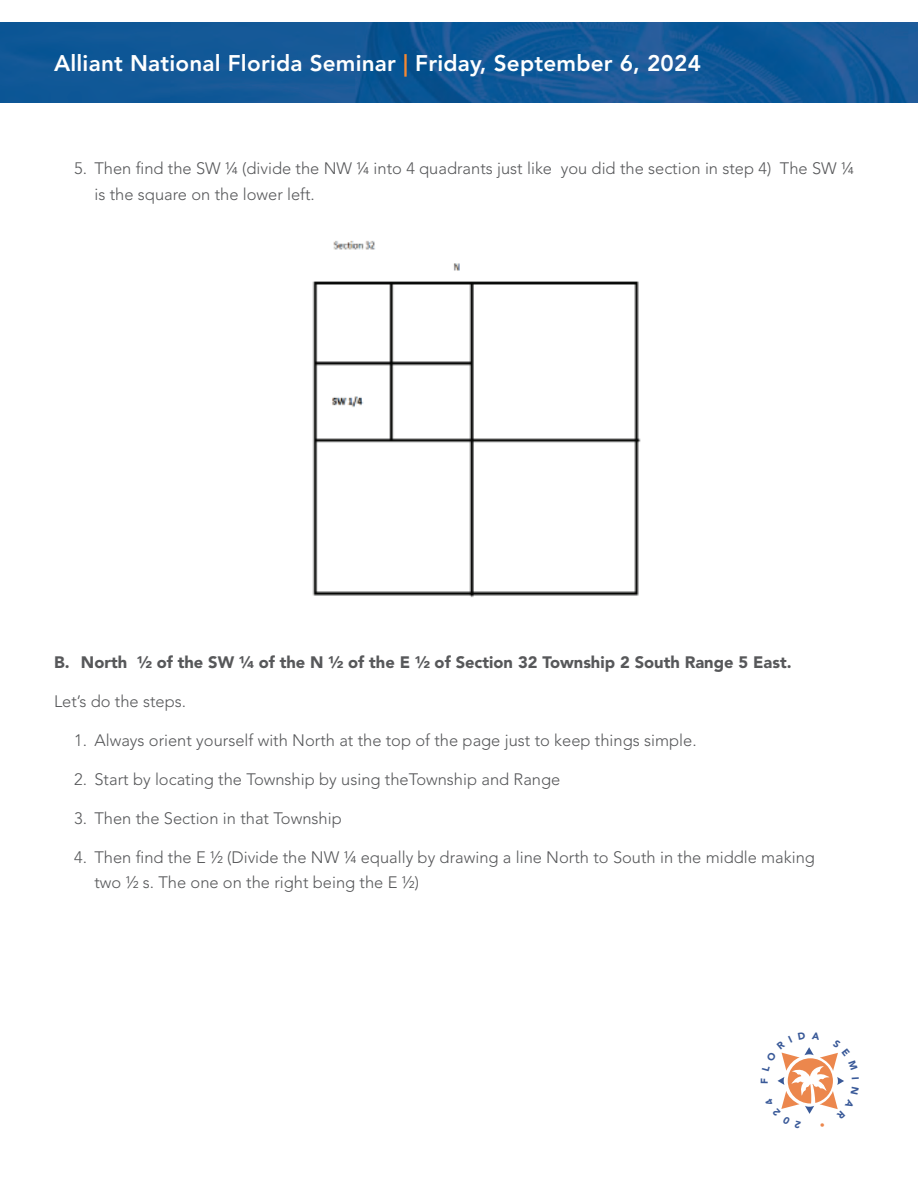
<style>
.page{position:relative;width:918px;height:1188px;background:#fff}
.page>*{position:absolute;margin:0;border:0;box-sizing:border-box;transform-origin:0 0}
.t1{font:800 22.5px "Avenir LT Std";letter-spacing:.01em;color:#fff}
.t2{font:300 16.5px/25.5px "Avenir LT Std";color:#57585a}
.t3{font:900 16.5px "Avenir LT Std";color:#57585a}
.s1{color:#f58932}
</style>
<div class="page">
<img style="left:0;top:23px;width:918px;height:80px">
<img style="left:312px;top:240px;width:329px;height:358px">
<svg style="left:777px;top:1047px;width:67px;height:67px"></svg>
<h1 class="t1" style="left:54px;top:50px;width:649px">Alliant National Florida Seminar <span class="s1">|</span> Friday, September 6, 2024</h1>
<p class="t2" style="left:94px;top:156px;width:761px;text-indent:-20px">5. Then find the SW ¼ (divide the NW ¼ into 4 quadrants just like you did the section in step 4) The SW ¼ is the square on the lower left.</p>
<p class="t3" style="left:54px;top:652px;width:739px">B. North ½ of the SW ¼ of the N ½ of the E ½ of Section 32 Township 2 South Range 5 East.</p>
<p class="t2" style="left:54px;top:689px;width:134px">Let’s do the steps.</p>
<p class="t2" style="left:74px;top:728px;width:624px">1. Always orient yourself with North at the top of the page just to keep things simple.</p>
<p class="t2" style="left:74px;top:767px;width:488px">2. Start by locating the Township by using theTownship and Range</p>
<p class="t2" style="left:74px;top:806px;width:269px">3. Then the Section in that Township</p>
<p class="t2" style="left:94px;top:845px;width:722px;text-indent:-20px">4. Then find the E ½ (Divide the NW ¼ equally by drawing a line North to South in the middle making two ½ s. The one on the right being the E ½)</p>
</div>
